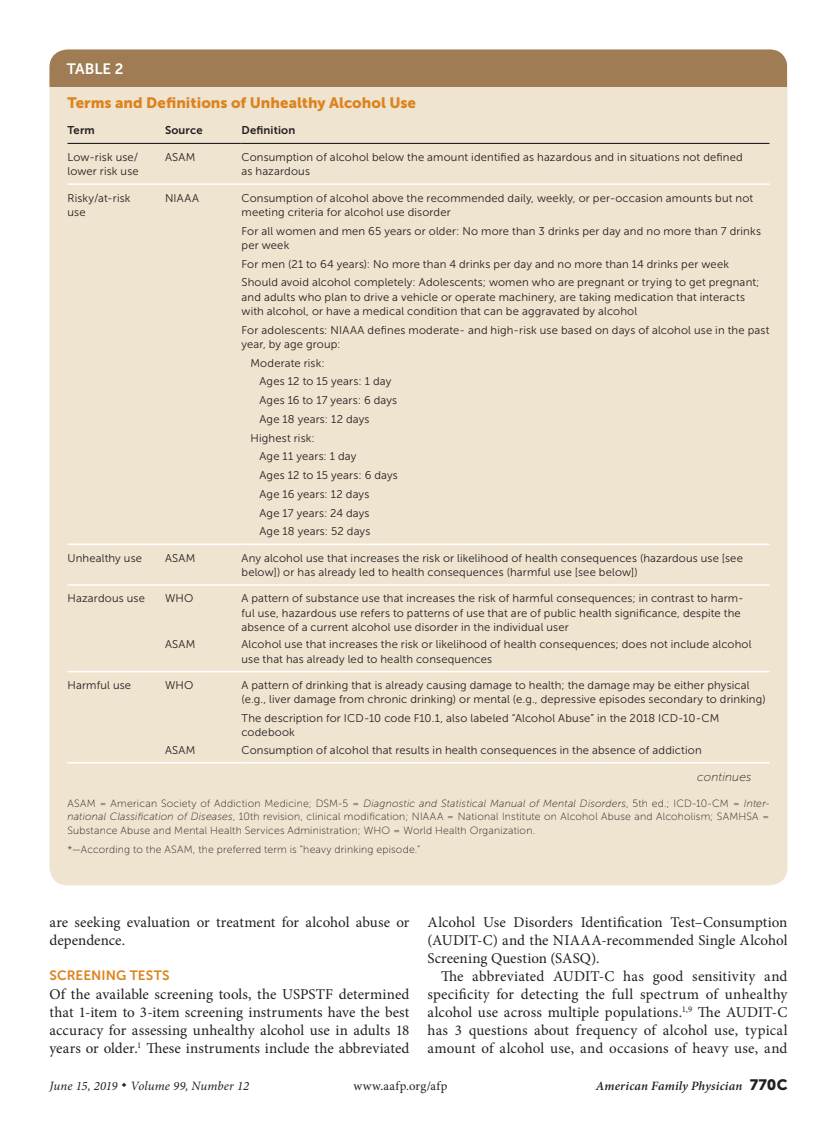
<style>
.page{position:relative;width:837px;height:1134px;background:#fff}
.page>*{position:absolute;margin:0;border:0;box-sizing:border-box;transform-origin:0 0}
.body_noindent{font:15px/18px "Minion Pro";color:#231f20;text-align:justify}
.body_text{font:15px/18px "Minion Pro";letter-spacing:.015em;color:#231f20;text-align:justify}
.table_title{font:15px "Museo Sans 900";letter-spacing:.005em;color:#dd831e}
.table{font:15px "Museo Sans 700";color:#fff}
.head2{font:13.5px "Museo Sans 700";letter-spacing:.005em;color:#dd831e}
.t1{font:italic 12.75px "Minion Pro";letter-spacing:.01em;color:#231f20}
.t2{font:italic 600 12.75px "Minion Pro";letter-spacing:.015em;color:#231f20}
.t3{font:12.75px "Minion Pro";letter-spacing:.03em;color:#231f20}
.table_data{font:italic 12px "Museo Sans 100";letter-spacing:.01em;color:#231f20}
.table_data_last_col{font:11.25px/14.2px "Museo Sans 300";letter-spacing:.015em;color:#231f20}
.table_data-2{font:11.25px/14.2px "Museo Sans 300";letter-spacing:.015em;color:#231f20}
.table_data_indent{font:11.25px "Museo Sans 300";letter-spacing:.015em;color:#231f20}
.table_data-3{font:11.25px "Museo Sans 700";letter-spacing:.015em;color:#231f20}
.table_fig_note{font:10.5px/13.5px "Museo Sans 100";letter-spacing:.02em;color:#231f20;text-align:justify}
.s1{font-style:italic}
.s2{font-family:"Museo Sans 900";font-weight:400;font-style:normal;font-size:15px}
</style>
<div class="page">
<div style="left:50px;top:50px;width:738px;height:835px;background:#efe4d0;border-radius:18px"></div>
<hr style="left:68px;top:143px;width:97px;height:1px;background:#231f20">
<hr style="left:165px;top:143px;width:77px;height:1px;background:#231f20">
<hr style="left:242px;top:143px;width:528px;height:1px;background:#231f20">
<hr style="left:68px;top:183px;width:97px;height:2px;background:#fff">
<hr style="left:165px;top:183px;width:77px;height:2px;background:#fff">
<hr style="left:242px;top:183px;width:528px;height:2px;background:#fff">
<hr style="left:68px;top:584px;width:97px;height:2px;background:#fff">
<hr style="left:165px;top:584px;width:77px;height:2px;background:#fff">
<hr style="left:242px;top:584px;width:528px;height:2px;background:#fff">
<hr style="left:68px;top:671px;width:97px;height:1px;background:#fff">
<hr style="left:165px;top:671px;width:77px;height:1px;background:#fff">
<hr style="left:242px;top:671px;width:528px;height:1px;background:#fff">
<hr style="left:68px;top:544px;width:97px;height:1px;background:#fff">
<hr style="left:165px;top:544px;width:77px;height:1px;background:#fff">
<hr style="left:242px;top:544px;width:528px;height:1px;background:#fff">
<hr style="left:68px;top:762px;width:97px;height:2px;background:#fff">
<hr style="left:165px;top:762px;width:77px;height:2px;background:#fff">
<hr style="left:242px;top:762px;width:528px;height:2px;background:#fff">
<div style="left:50px;top:50px;width:738px;height:37px;background:#9f7c54"></div>
<p class="table" style="left:67px;top:61px;width:58px">TABLE 2</p>
<p class="table_title" style="left:68px;top:94px;width:350px">Terms and Definitions of Unhealthy Alcohol Use</p>
<p class="table_data-3" style="left:68px;top:124px;width:29px">Term</p>
<p class="table_data-3" style="left:165px;top:124px;width:39px">Source</p>
<p class="table_data-3" style="left:242px;top:124px;width:55px">Definition</p>
<p class="table_data-2" style="left:68px;top:150px;width:73px">Low-risk use/ lower risk use</p>
<p class="table_data-2" style="left:165px;top:150px;width:32px">ASAM</p>
<p class="table_data-2" style="left:242px;top:150px;width:503px">Consumption of alcohol below the amount identified as hazardous and in situations not defined as hazardous</p>
<p class="table_data-2" style="left:68px;top:191px;width:65px">Risky/at-risk use</p>
<p class="table_data-2" style="left:165px;top:191px;width:36px">NIAAA</p>
<p class="table_data_last_col" style="left:242px;top:191px;width:513px">Consumption of alcohol above the recommended daily, weekly, or per-occasion amounts but not meeting criteria for alcohol use disorder</p>
<p class="table_data_last_col" style="left:242px;top:224px;width:521px">For all women and men 65 years or older: No more than 3 drinks per day and no more than 7 drinks per week</p>
<p class="table_data_last_col" style="left:242px;top:257px;width:489px">For men (21 to 64 years): No more than 4 drinks per day and no more than 14 drinks per week</p>
<p class="table_data_last_col" style="left:242px;top:275px;width:520px">Should avoid alcohol completely: Adolescents; women who are pregnant or trying to get pregnant; and adults who plan to drive a vehicle or operate machinery, are taking medication that interacts with alcohol, or have a medical condition that can be aggravated by alcohol</p>
<p class="table_data_last_col" style="left:242px;top:323px;width:529px">For adolescents: NIAAA defines moderate- and high-risk use based on days of alcohol use in the past year, by age group:</p>
<p class="table_data_indent" style="left:250px;top:357px;width:76px">Moderate risk:</p>
<p class="table_data_indent" style="left:260px;top:375px;width:133px">Ages 12 to 15 years: 1 day</p>
<p class="table_data_indent" style="left:260px;top:394px;width:139px">Ages 16 to 17 years: 6 days</p>
<p class="table_data_indent" style="left:260px;top:413px;width:112px">Age 18 years: 12 days</p>
<p class="table_data_indent" style="left:250px;top:432px;width:66px">Highest risk:</p>
<p class="table_data_indent" style="left:260px;top:450px;width:98px">Age 11 years: 1 day</p>
<p class="table_data_indent" style="left:260px;top:469px;width:140px">Ages 12 to 15 years: 6 days</p>
<p class="table_data_indent" style="left:260px;top:488px;width:111px">Age 16 years: 12 days</p>
<p class="table_data_indent" style="left:260px;top:507px;width:112px">Age 17 years: 24 days</p>
<p class="table_data_indent" style="left:260px;top:525px;width:112px">Age 18 years: 52 days</p>
<p class="table_data-2" style="left:68px;top:551px;width:76px">Unhealthy use</p>
<p class="table_data-2" style="left:165px;top:551px;width:32px">ASAM</p>
<p class="table_data_last_col" style="left:242px;top:551px;width:503px">Any alcohol use that increases the risk or likelihood of health consequences (hazardous use [see below]) or has already led to health consequences (harmful use [see below])</p>
<p class="table_data-2" style="left:68px;top:592px;width:79px">Hazardous use</p>
<p class="table_data-2" style="left:165px;top:592px;width:30px">WHO</p>
<p class="table_data_last_col" style="left:242px;top:592px;width:504px">A pattern of substance use that increases the risk of harmful consequences; in contrast to harm&shy;ful use, hazardous use refers to patterns of use that are of public health significance, despite the absence of a current alcohol use disorder in the individual user</p>
<p class="table_data-2" style="left:165px;top:637px;width:32px">ASAM</p>
<p class="table_data_last_col" style="left:242px;top:637px;width:512px">Alcohol use that increases the risk or likelihood of health consequences; does not include alcohol use that has already led to health consequences</p>
<p class="table_data-2" style="left:68px;top:678px;width:65px">Harmful use</p>
<p class="table_data-2" style="left:165px;top:678px;width:30px">WHO</p>
<p class="table_data_last_col" style="left:242px;top:678px;width:526px">A pattern of drinking that is already causing damage to health; the damage may be either physical (e.g., liver damage from chronic drinking) or mental (e.g., depressive episodes secondary to drinking)</p>
<p class="table_data_last_col" style="left:242px;top:711px;width:479px">The description for ICD-10 code F10.1, also labeled “Alcohol Abuse” in the 2018 ICD-10-CM codebook</p>
<p class="table_data-2" style="left:165px;top:743px;width:32px">ASAM</p>
<p class="table_data_last_col" style="left:242px;top:743px;width:462px">Consumption of alcohol that results in health consequences in the absence of addiction</p>
<p class="table_data" style="left:697px;top:770px;width:56px">continues</p>
<p class="table_fig_note" style="left:68px;top:796px;width:704px">ASAM = American Society of Addiction Medicine; DSM-5 = <span class="s1">Diagnostic and Statistical Manual of Mental Disorders</span>, 5th ed.; ICD-10-CM = <span class="s1">Inter&shy;national Classification of Diseases</span>, 10th revision, clinical modification; NIAAA = National Institute on Alcohol Abuse and Alcoholism; SAMHSA = Substance Abuse and Mental Health Services Administration; WHO = World Health Organization.</p>
<p class="table_fig_note" style="left:68px;top:843px;width:354px">*—According to the ASAM, the preferred term is “heavy drinking episode.”</p>
<p class="body_noindent" style="left:50px;top:913px;width:361px">are seeking evaluation or treatment for alcohol abuse or dependence.</p>
<p class="head2" style="left:50px;top:967px;width:122px">SCREENING TESTS</p>
<p class="body_noindent" style="left:50px;top:985px;width:362px">Of the available screening tools, the USPSTF determined that 1-item to 3-item screening instruments have the best accuracy for assessing unhealthy alcohol use in adults 18 years or older.<sup>1</sup> These instruments include the abbreviated</p>
<p class="body_noindent" style="left:428px;top:913px;width:362px">Alcohol Use Disorders Identification Test–Consumption (AUDIT-C) and the NIAAA-recommended Single Alcohol Screening Question (SASQ).</p>
<p class="body_text" style="left:428px;top:967px;width:362px;text-indent:14px">The abbreviated AUDIT-C has good sensitivity and specificity for detecting the full spectrum of unhealthy alcohol use across multiple populations.<sup>1,9</sup> The AUDIT-C has 3 questions about frequency of alcohol use, typical amount of alcohol use, and occasions of heavy use, and</p>
<p class="t1" style="left:50px;top:1078px;width:201px">June 15, 2019 ◆ Volume 99, Number 12</p>
<p class="t3" style="left:353px;top:1078px;width:96px">www.aafp.org/afp</p>
<p class="t2" style="left:596px;top:1077px;width:193px">American Family Physician <span class="s2">770C</span></p>
</div>
